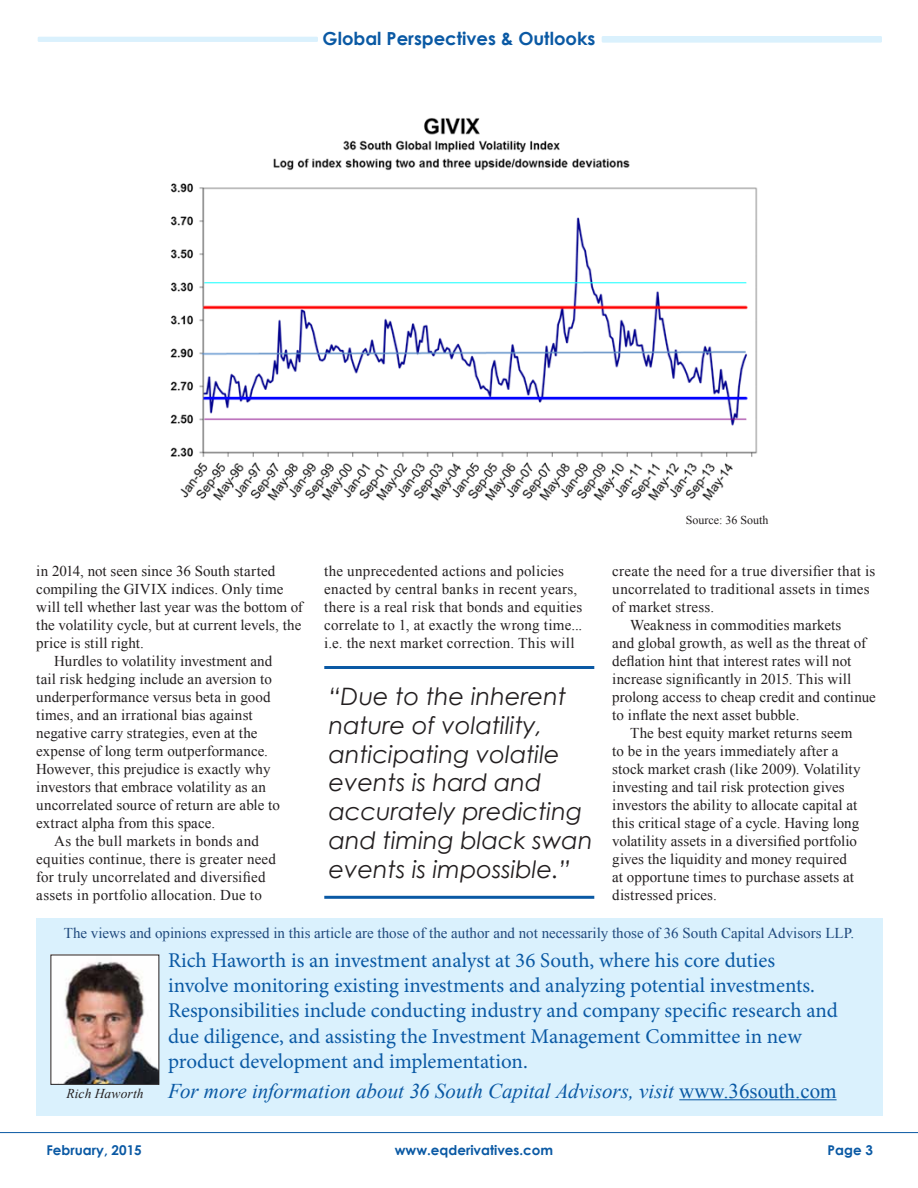
<style>
.page{position:relative;width:918px;height:1188px;background:#fff}
.page>*{position:absolute;margin:0;border:0;box-sizing:border-box;transform-origin:0 0}
.t1{font:italic 24px/28.8px "Century Gothic";color:#231f20}
.t2{font:21px/25.2px "Minion Pro";letter-spacing:-.005em;color:#0a59a4}
.t3{font:italic 21px "Times New Roman";letter-spacing:-.005em;color:#0a59a4}
.t4{font:700 18px "Century Gothic";color:#0a59a4}
.t5{font:15px/18px "Times New Roman";letter-spacing:.01em;color:#231f20}
.t6{font:15px "Times New Roman";color:#1f497d}
.t7{font:700 13.5px "Century Gothic";color:#0a59a4}
.t8{font:12px "Times New Roman";color:#231f20}
.s1{font-size:13.5px;color:#231f20}
.s2{font-style:normal}
</style>
<div class="page">
<hr style="left:0;top:1132px;width:918px;height:1px;background:#0a59a4">
<div style="left:602px;top:36px;width:280px;height:7px;background:#daf1fd"></div>
<div style="left:38px;top:37px;width:280px;height:5px;background:#daf1fd"></div>
<img style="left:170px;top:118px;width:588px;height:383px">
<div style="left:36px;top:918px;width:846px;height:198px;background:#daf1fd"></div>
<hr style="left:679px;top:1099px;width:158px;height:1px;background:#0a59a4">
<img style="left:53px;top:957px;width:104px;height:126px">
<div style="left:51px;top:955px;width:108px;height:130px;border:1px solid #231f20"></div>
<hr style="left:324px;top:666px;width:270px;height:3px;background:#0a59a4">
<hr style="left:324px;top:896px;width:270px;height:3px;background:#0a59a4">
<p class="t4" style="left:323px;top:27px;width:274px">Global Perspectives &amp; Outlooks</p>
<p class="t5" style="left:36px;top:562px;width:241px">in 2014, not seen since 36 South started</p>
<p class="t5" style="left:36px;top:580px;width:249px">compiling the GIVIX indices. Only time</p>
<p class="t5" style="left:36px;top:598px;width:268px">will tell whether last year was the bottom of</p>
<p class="t5" style="left:36px;top:616px;width:267px">the volatility cycle, but at current levels, the</p>
<p class="t5" style="left:36px;top:634px;width:109px">price is still right.</p>
<p class="t5" style="left:54px;top:652px;width:219px">Hurdles to volatility investment and</p>
<p class="t5" style="left:36px;top:670px;width:237px">tail risk hedging include an aversion to</p>
<p class="t5" style="left:36px;top:688px;width:236px">underperformance versus beta in good</p>
<p class="t5" style="left:36px;top:706px;width:218px">times, and an irrational bias against</p>
<p class="t5" style="left:36px;top:724px;width:223px">negative carry strategies, even at the</p>
<p class="t5" style="left:36px;top:742px;width:233px">expense of long term outperformance.</p>
<p class="t5" style="left:36px;top:760px;width:236px">However, this prejudice is exactly why</p>
<p class="t5" style="left:36px;top:778px;width:231px">investors that embrace volatility as an</p>
<p class="t5" style="left:36px;top:796px;width:245px">uncorrelated source of return are able to</p>
<p class="t5" style="left:36px;top:814px;width:180px">extract alpha from this space.</p>
<p class="t5" style="left:54px;top:832px;width:206px">As the bull markets in bonds and</p>
<p class="t5" style="left:36px;top:850px;width:241px">equities continue, there is greater need</p>
<p class="t5" style="left:36px;top:868px;width:231px">for truly uncorrelated and diversified</p>
<p class="t5" style="left:36px;top:886px;width:227px">assets in portfolio allocation. Due to</p>
<p class="t8" style="left:686px;top:513px;width:84px">Source: 36 South</p>
<p class="t5" style="left:324px;top:562px;width:259px">the unprecedented actions and policies enacted by central banks in recent years, there is a real risk that bonds and equities correlate to 1, at exactly the wrong time... i.e. the next market correction. This will</p>
<p class="t5" style="left:612px;top:562px;width:264px">create the need for a true diversifier that is</p>
<p class="t5" style="left:612px;top:580px;width:259px">uncorrelated to traditional assets in times</p>
<p class="t5" style="left:612px;top:598px;width:104px">of market stress.</p>
<p class="t5" style="left:630px;top:616px;width:213px">Weakness in commodities markets</p>
<p class="t5" style="left:612px;top:634px;width:255px">and global growth, as well as the threat of</p>
<p class="t5" style="left:612px;top:652px;width:241px">deflation hint that interest rates will not</p>
<p class="t5" style="left:612px;top:670px;width:241px">increase significantly in 2015. This will</p>
<p class="t5" style="left:612px;top:688px;width:265px">prolong access to cheap credit and continue</p>
<p class="t5" style="left:612px;top:706px;width:189px">to inflate the next asset bubble.</p>
<p class="t5" style="left:630px;top:724px;width:224px">The best equity market returns seem</p>
<p class="t5" style="left:612px;top:742px;width:228px">to be in the years immediately after a</p>
<p class="t5" style="left:612px;top:760px;width:250px">stock market crash (like 2009). Volatility</p>
<p class="t5" style="left:612px;top:778px;width:234px">investing and tail risk protection gives</p>
<p class="t5" style="left:612px;top:796px;width:246px">investors the ability to allocate capital at</p>
<p class="t5" style="left:612px;top:814px;width:248px">this critical stage of a cycle. Having long</p>
<p class="t5" style="left:612px;top:832px;width:246px">volatility assets in a diversified portfolio</p>
<p class="t5" style="left:612px;top:850px;width:236px">gives the liquidity and money required</p>
<p class="t5" style="left:612px;top:868px;width:243px">at opportune times to purchase assets at</p>
<p class="t5" style="left:612px;top:886px;width:106px">distressed prices.</p>
<h1 class="t1" style="left:329px;top:682px;width:265px">“Due to the inherent nature of volatility, anticipating volatile events is hard and accurately predicting and timing black swan events is impossible.”</h1>
<p class="t6" style="left:64px;top:924px;width:792px">The views and opinions expressed in this article are those of the author and not necessarily those of 36 South Capital Advisors LLP.</p>
<p class="t2" style="left:168px;top:949px;width:671px">Rich Haworth is an investment analyst at 36 South, where his core duties involve monitoring existing investments and analyzing potential investments.<br>Responsibilities include conducting industry and company specific research and due diligence, and assisting the Investment Management Committee in new product development and implementation.</p>
<h2 class="t3" style="left:66px;top:1078px;width:772px"><span class="s1">Rich Haworth</span> For more information about 36 South Capital Advisors, visit <span class="s2">www.36south.com</span></h2>
<p class="t7" style="left:46px;top:1142px;width:97px">February, 2015</p>
<p class="t7" style="left:395px;top:1142px;width:160px">www.eqderivatives.com</p>
<p class="t7" style="left:828px;top:1142px;width:47px">Page 3</p>
</div>
